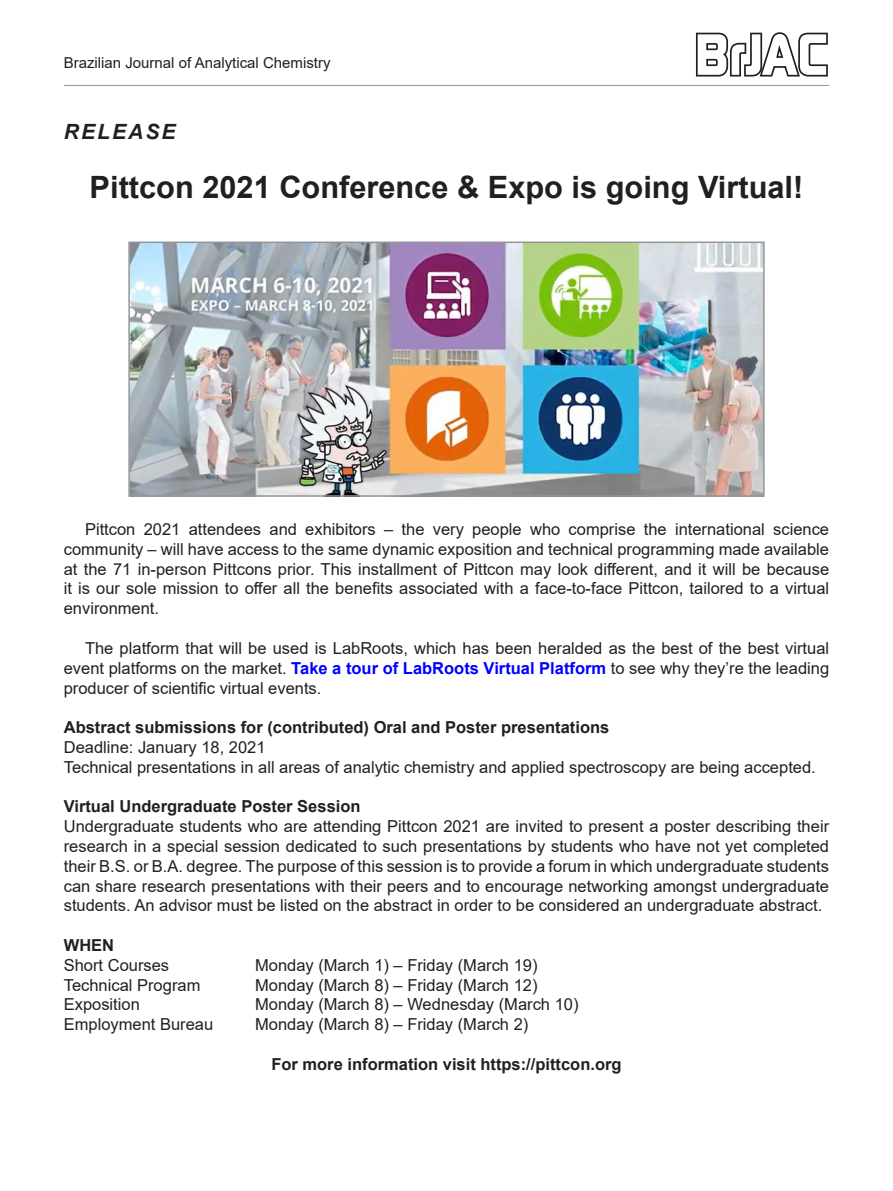
<style>
.page{position:relative;width:893px;height:1191px;background:#fff}
.page>*{position:absolute;margin:0;border:0;box-sizing:border-box;transform-origin:0 0}
.t1{font:700 30.75px "Arial";color:#231f20}
.t2{font:italic 700 21px "Arial";letter-spacing:.1em;color:#231f20}
.Texto_corrido{font:16.5px/19.8px "Arial";color:#231f20;text-align:justify}
.Texto_corrido-2{font:700 16.5px "Arial";color:#231f20}
.Subtítulo_Itálico_Bo{font:700 16.5px "Arial";color:#231f20}
.Subtítulo_Itálico_Bo-2{font:15px "Arial";color:#231f20}
.s1{font-weight:700;color:#00f}
</style>
<div class="page">
<svg style="left:696px;top:32px;width:132px;height:45px"></svg>
<hr style="left:64px;top:85px;width:765px;height:1px;background:#939598">
<img style="left:131px;top:244px;width:631px;height:250px">
<div style="left:128px;top:241px;width:637px;height:256px;border:2px solid #939598"></div>
<p class="Subtítulo_Itálico_Bo-2" style="left:64px;top:52px;width:268px">Brazilian Journal of Analytical Chemistry</p>
<p class="t2" style="left:64px;top:117px;width:113px">RELEASE</p>
<p class="t1" style="left:90px;top:166px;width:715px">Pittcon 2021 Conference &amp; Expo is going Virtual!</p>
<p class="Texto_corrido" style="left:64px;top:519px;width:767px;text-indent:21px">Pittcon 2021 attendees and exhibitors – the very people who comprise the international science community – will have access to the same dynamic exposition and technical programming made available at the 71 in-person Pittcons prior. This installment of Pittcon may look different, and it will be because it is our sole mission to offer all the benefits associated with a face-to-face Pittcon, tailored to a virtual environment.</p>
<p class="Texto_corrido" style="left:64px;top:638px;width:767px;text-indent:21px">The platform that will be used is LabRoots, which has been heralded as the best of the best virtual event platforms on the market. <span class="s1">Take a tour of LabRoots Virtual Platform</span> to see why they’re the leading producer of scientific virtual events.</p>
<p class="Subtítulo_Itálico_Bo" style="left:64px;top:715px;width:547px">Abstract submissions for (contributed) Oral and Poster presentations</p>
<p class="Texto_corrido" style="left:64px;top:737px;width:203px">Deadline: January 18, 2021</p>
<p class="Texto_corrido" style="left:64px;top:757px;width:754px">Technical presentations in all areas of analytic chemistry and applied spectroscopy are being accepted.</p>
<p class="Texto_corrido-2" style="left:64px;top:795px;width:298px">Virtual Undergraduate Poster Session</p>
<p class="Texto_corrido" style="left:64px;top:816px;width:767px">Undergraduate students who are attending Pittcon 2021 are invited to present a poster describing their research in a special session dedicated to such presentations by students who have not yet completed their B.S. or B.A. degree. The purpose of this session is to provide a forum in which undergraduate students can share research presentations with their peers and to encourage networking amongst undergraduate students. An advisor must be listed on the abstract in order to be considered an undergraduate abstract.</p>
<p class="Texto_corrido-2" style="left:64px;top:933px;width:52px">WHEN</p>
<p class="Texto_corrido" style="left:64px;top:955px;width:107px">Short Courses</p>
<p class="Texto_corrido" style="left:255px;top:955px;width:284px">Monday (March 1) – Friday (March 19)</p>
<p class="Texto_corrido" style="left:64px;top:974px;width:138px">Technical Program</p>
<p class="Texto_corrido" style="left:255px;top:974px;width:284px">Monday (March 8) – Friday (March 12)</p>
<p class="Texto_corrido" style="left:64px;top:994px;width:78px">Exposition</p>
<p class="Texto_corrido" style="left:255px;top:994px;width:325px">Monday (March 8) – Wednesday (March 10)</p>
<p class="Texto_corrido" style="left:64px;top:1014px;width:151px">Employment Bureau</p>
<p class="Texto_corrido" style="left:255px;top:1014px;width:275px">Monday (March 8) – Friday (March 2)</p>
<p class="Texto_corrido-2" style="left:271px;top:1052px;width:352px">For more information visit https://pittcon.org</p>
</div>
